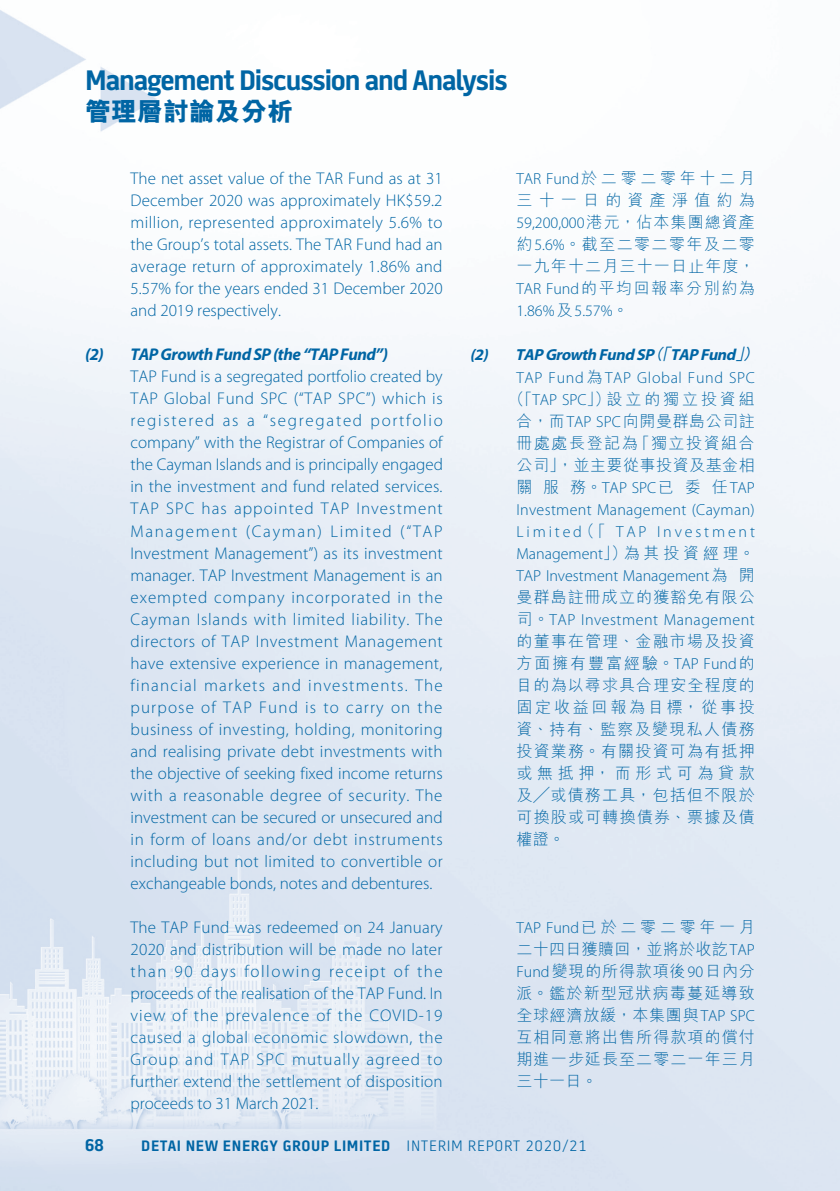
<style>
.page{position:relative;width:840px;height:1191px;background:#fff}
.page>*{position:absolute;margin:0;border:0;box-sizing:border-box;transform-origin:0 0}
.t1{font:700 28px "Battersea";letter-spacing:-.04em;color:#0065a4}
.t2{font:800 26px "M Hei HK";color:#0065a4}
._00_txt_E{font:300 17px/22px "Myriad Pro";color:#0065a4;text-align:justify}
._03_H3_E{font:italic 700 17px "Myriad Pro";letter-spacing:-.03em;color:#0065a4}
.t3{font:700 17px "Battersea";color:#0065a4}
._000_txt_C{font:300 16px/22px "M Hei HK";letter-spacing:.075em;color:#0065a4;text-align:justify}
._000_txt_C-2{font:300 16px "Myriad Pro";color:#0065a4}
._000_txt_C-3{font:300 16px "Myriad Pro";letter-spacing:.02em;color:#0065a4}
._003_H3_C{font:italic 700 16px "Myriad Pro";color:#0065a4}
._000_txt_C-4{font:300 16px "Myriad Pro";letter-spacing:.04em;color:#0065a4}
._000_txt_C-5{font:300 16px "Myriad Pro";letter-spacing:.18em;color:#0065a4}
._000_txt_C-6{font:300 16px "M Hei HK";letter-spacing:.18em;color:#0065a4}
._000_txt_C-7{font:300 16px "M Hei HK";letter-spacing:.035em;color:#0065a4}
._000_txt_C-8{font:300 16px "M Hei HK";letter-spacing:.12em;color:#0065a4}
._000_txt_C-9{font:300 16px "M Hei HK";letter-spacing:.03em;color:#0065a4}
._000_txt_C-10{font:300 16px "M Hei HK";letter-spacing:.095em;color:#0065a4}
._000_txt_C-11{font:300 16px "M Hei HK";letter-spacing:.175em;color:#0065a4}
._000_txt_C-12{font:300 16px "M Hei HK";letter-spacing:.29em;color:#0065a4}
.t4{font:700 15px "Battersea";letter-spacing:.04em;color:#0065a4}
.s1{font-family:"Myriad Pro"}
.s2{font-family:"M Hei HK"}
.s3{font-weight:300}
</style>
<div class="page">
<img style="left:0;top:10px;width:839px;height:1181px">
<h1 class="t1" style="left:85px;top:63px;width:424px">Management Discussion and Analysis</h1>
<h2 class="t2" style="left:85px;top:98px;width:209px">管理層討論及分析</h2>
<p class="_00_txt_E" style="left:130px;top:167px;width:313px">The net asset value of the TAR Fund as at 31<br>December 2020 was approximately HK$59.2 million, represented approximately 5.6% to the Group’s total assets. The TAR Fund had an average return of approximately 1.86% and 5.57% for the years ended 31 December 2020 and 2019 respectively.</p>
<p class="_03_H3_E" style="left:85px;top:344px;width:304px">(2) TAP Growth Fund SP (the “TAP Fund”)</p>
<p class="_00_txt_E" style="left:130px;top:365px;width:314px">TAP Fund is a segregated portfolio created by TAP Global Fund SPC (“TAP SPC”) which is registered as a “segregated portfolio company” with the Registrar of Companies of the Cayman Islands and is principally engaged in the investment and fund related services.<br>TAP SPC has appointed TAP Investment Management (Cayman) Limited (“TAP Investment Management”) as its investment manager. TAP Investment Management is an exempted company incorporated in the Cayman Islands with limited liability. The directors of TAP Investment Management have extensive experience in management, financial markets and investments. The purpose of TAP Fund is to carry on the business of investing, holding, monitoring and realising private debt investments with the objective of seeking fixed income returns with a reasonable degree of security. The investment can be secured or unsecured and in form of loans and/or debt instruments including but not limited to convertible or exchangeable bonds, notes and debentures.</p>
<p class="_00_txt_E" style="left:130px;top:915px;width:313px">The TAP Fund was redeemed on 24 January 2020 and distribution will be made no later than 90 days following receipt of the proceeds of the realisation of the TAP Fund. In view of the prevalence of the COVID-19 caused a global economic slowdown, the Group and TAP SPC mutually agreed to further extend the settlement of disposition proceeds to 31 March 2021.</p>
<p class="_000_txt_C" style="left:516px;top:167px;width:240px"><span class="s1">TARFund</span>於二零二零年十二月三十一日的資產淨值約為<span class="s1">59,200,000</span>港元，佔本集團總資產約<span class="s1">5.6%</span>。截至二零二零年及二零一九年十二月三十一日止年度，<span class="s1">TAR Fund</span>的平均回報率分別約為<span class="s1">1.86%</span>及<span class="s1">5.57%</span>。</p>
<p class="_003_H3_C" style="left:469px;top:345px;width:294px">(2) TAP Growth Fund SP<span class="s2">（「</span>TAP Fund<span class="s2">」）</span></p>
<p class="_000_txt_C-4" style="left:516px;top:367px;width:240px">TAP Fund<span class="s2">為</span>TAP Global Fund SPC</p>
<p class="_000_txt_C-6" style="left:508px;top:390px;width:248px">（「<span class="s1">TAP SPC</span>」）設立的獨立投資組</p>
<p class="_000_txt_C-7" style="left:516px;top:412px;width:240px">合，而<span class="s1">TAP SPC</span>向開曼群島公司註</p>
<p class="_000_txt_C-10" style="left:516px;top:434px;width:240px">冊處處長登記為「獨立投資組合</p>
<p class="_000_txt_C-9" style="left:516px;top:456px;width:240px">公司」，並主要從事投資及基金相</p>
<p class="_000_txt_C-2" style="left:516px;top:477px;width:240px"><span class="s2">關 服 務。</span>TAP SPC<span class="s2">已 委 任</span>TAP</p>
<p class="_000_txt_C-3" style="left:516px;top:499px;width:240px">Investment Management (Cayman)</p>
<p class="_000_txt_C-5" style="left:516px;top:521px;width:240px">Limited<span class="s2">（「</span> TAP Investment</p>
<p class="_000_txt_C-2" style="left:516px;top:543px;width:240px">Management<span class="s2">」）為其投資經理。</span></p>
<p class="_000_txt_C-2" style="left:516px;top:565px;width:240px">TAP Investment Management<span class="s2">為 開</span></p>
<p class="_000_txt_C" style="left:516px;top:585px;width:240px">曼群島註冊成立的獲豁免有限公</p>
<p class="_000_txt_C-3" style="left:516px;top:609px;width:240px"><span class="s2">司。</span>TAP Investment Management</p>
<p class="_000_txt_C" style="left:516px;top:629px;width:240px">的董事在管理、金融市場及投資</p>
<p class="_000_txt_C-8" style="left:516px;top:654px;width:240px">方面擁有豐富經驗。<span class="s1">TAP Fund</span>的</p>
<p class="_000_txt_C" style="left:516px;top:673px;width:240px">目的為以尋求具合理安全程度的</p>
<p class="_000_txt_C-11" style="left:516px;top:698px;width:240px">固定收益回報為目標，從事投</p>
<p class="_000_txt_C" style="left:516px;top:717px;width:240px">資、持有、監察及變現私人債務</p>
<p class="_000_txt_C" style="left:516px;top:739px;width:240px">投資業務。有關投資可為有抵押</p>
<p class="_000_txt_C-12" style="left:516px;top:764px;width:240px">或無抵押，而形式可為貸款</p>
<p class="_000_txt_C" style="left:516px;top:783px;width:240px">及╱或債務工具，包括但不限於</p>
<p class="_000_txt_C" style="left:516px;top:805px;width:240px">可換股或可轉換債券、票據及債</p>
<p class="_000_txt_C" style="left:516px;top:827px;width:50px">權證。</p>
<p class="_000_txt_C" style="left:516px;top:915px;width:240px"><span class="s1">TAPFund</span>已於二零二零年一月二十四日獲贖回，並將於收訖<span class="s1">TAP Fund</span>變現的所得款項後<span class="s1">90</span>日內分派。鑑於新型冠狀病毒蔓延導致全球經濟放緩，本集團與<span class="s1">TAP SPC</span>互相同意將出售所得款項的償付期進一步延長至二零二一年三月三十一日。</p>
<p class="t3" style="left:85px;top:1135px;width:20px">68</p>
<p class="t4" style="left:141px;top:1136px;width:447px">DETAI NEW ENERGY GROUP LIMITED <span class="s3">INTERIM REPORT 2020/21</span></p>
</div>
